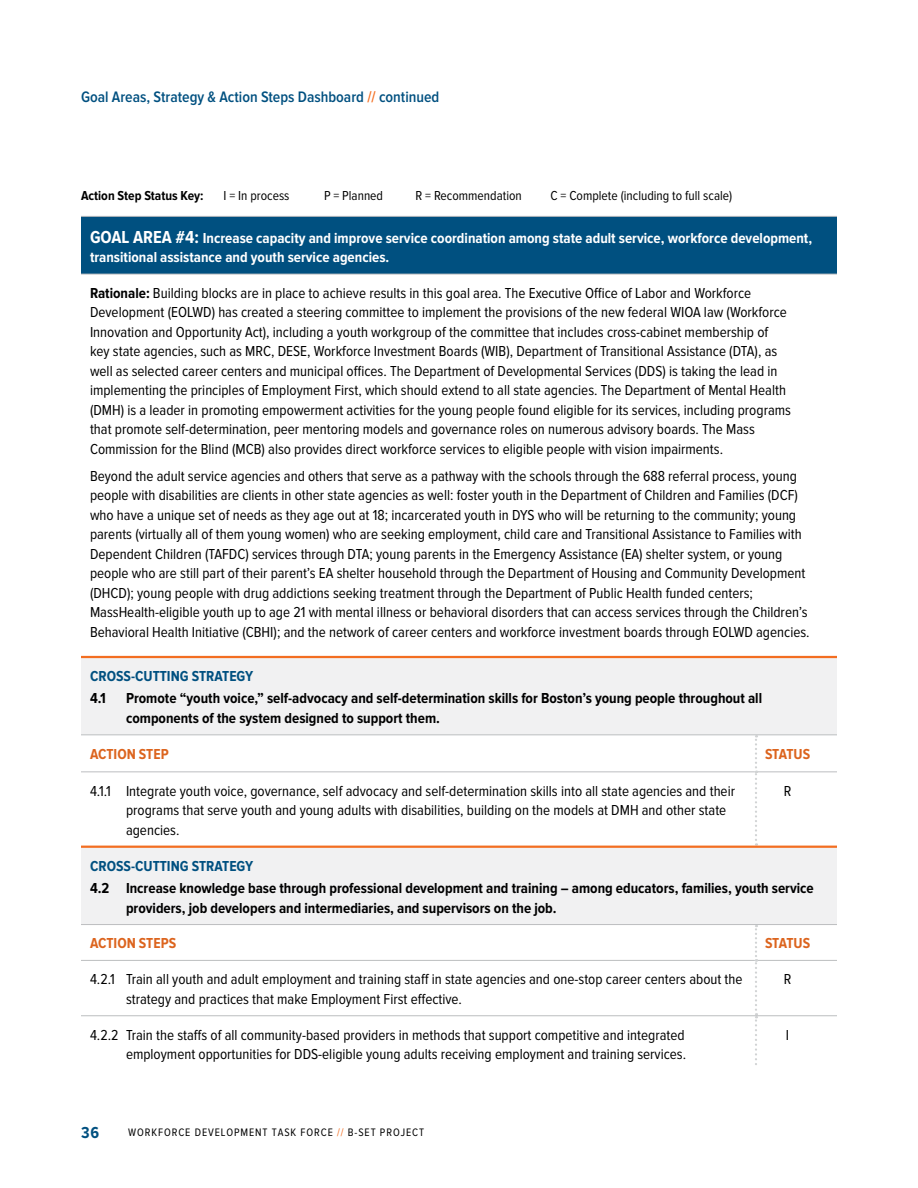
<style>
.page{position:relative;width:918px;height:1188px;background:#fff}
.page>*{position:absolute;margin:0;border:0;box-sizing:border-box;transform-origin:0 0}
.t1{font:700 16.5px "Proxima Nova Cond";color:#005080}
.t2{font:600 15.75px "Proxima Nova Cond";color:#005080}
.t3{font:15px/19.5px "Proxima Nova Cond";color:#000}
.t4{font:700 15px/19.5px "Proxima Nova Cond";color:#000}
.t5{font:700 15px/19.5px "Proxima Nova Cond";color:#fff}
.t6{font:700 15px "Proxima Nova Cond";color:#005080}
.t7{font:700 15px "Proxima Nova Cond";color:#dc641e}
.t8{font:13.5px "Proxima Nova Cond";color:#000}
.t9{font:700 13.5px "Proxima Nova Cond";color:#000}
.t10{font:11.25px "Proxima Nova Cond";letter-spacing:.08em;color:#000}
.s1{color:#f36e21}
.s2{font-size:18px}
.s3{font-weight:700}
</style>
<div class="page">
<div style="left:81px;top:216px;width:756px;height:58px;background:#005080"></div>
<svg style="left:81px;top:658px;width:756px;height:266px;fill:#f1f1f2"></svg>
<hr style="left:81px;top:771px;width:674px;height:1px;background:#bcbec0">
<hr style="left:757px;top:771px;width:80px;height:1px;background:#bcbec0">
<hr style="left:81px;top:960px;width:674px;height:1px;background:#bcbec0">
<hr style="left:757px;top:960px;width:80px;height:1px;background:#bcbec0">
<svg style="left:755px;top:735px;width:2px;height:111px"></svg>
<svg style="left:755px;top:925px;width:2px;height:140px"></svg>
<hr style="left:81px;top:734px;width:675px;height:1px;background:#bcbec0">
<hr style="left:756px;top:734px;width:81px;height:1px;background:#bcbec0">
<hr style="left:81px;top:924px;width:675px;height:1px;background:#bcbec0">
<hr style="left:756px;top:924px;width:81px;height:1px;background:#bcbec0">
<hr style="left:81px;top:1015px;width:675px;height:1px;background:#bcbec0">
<hr style="left:756px;top:1015px;width:81px;height:1px;background:#bcbec0">
<hr style="left:81px;top:216px;width:675px;height:1px;background:#bcbec0">
<hr style="left:756px;top:216px;width:81px;height:1px;background:#bcbec0">
<hr style="left:81px;top:274px;width:675px;height:1px;background:#bcbec0">
<hr style="left:756px;top:274px;width:81px;height:1px;background:#bcbec0">
<hr style="left:81px;top:656px;width:675px;height:2px;background:#f36e21">
<hr style="left:756px;top:656px;width:81px;height:2px;background:#f36e21">
<hr style="left:81px;top:846px;width:675px;height:2px;background:#f36e21">
<hr style="left:756px;top:846px;width:81px;height:2px;background:#f36e21">
<p class="t2" style="left:81px;top:88px;width:360px">Goal Areas, Strategy &amp; Action Steps Dashboard <span class="s1">//</span> continued</p>
<p class="t9" style="left:81px;top:188px;width:124px">Action Step Status Key:</p>
<p class="t8" style="left:224px;top:188px;width:68px">I = In process</p>
<p class="t8" style="left:324px;top:188px;width:61px">P = Planned</p>
<p class="t8" style="left:416px;top:188px;width:108px">R = Recommendation</p>
<p class="t8" style="left:551px;top:188px;width:183px">C = Complete (including to full scale)</p>
<p class="t5" style="left:90px;top:228px;width:724px"><span class="s2">GOAL AREA #4:</span> Increase capacity and improve service coordination among state adult service, workforce development, transitional assistance and youth service agencies.</p>
<p class="t3" style="left:90px;top:284px;width:703px"><span class="s3">Rationale:</span> Building blocks are in place to achieve results in this goal area. The Executive Office of Labor and Workforce Development (EOLWD) has created a steering committee to implement the provisions of the new federal WIOA law (Workforce Innovation and Opportunity Act), including a youth workgroup of the committee that includes cross-cabinet membership of key state agencies, such as MRC, DESE, Workforce Investment Boards (WIB), Department of Transitional Assistance (DTA), as well as selected career centers and municipal offices. The Department of Developmental Services (DDS) is taking the lead in implementing the principles of Employment First, which should extend to all state agencies. The Department of Mental Health (DMH) is a leader in promoting empowerment activities for the young people found eligible for its services, including programs that promote self-determination, peer mentoring models and governance roles on numerous advisory boards. The Mass Commission for the Blind (MCB) also provides direct workforce services to eligible people with vision impairments.</p>
<p class="t3" style="left:90px;top:467px;width:721px">Beyond the adult service agencies and others that serve as a pathway with the schools through the 688 referral process, young people with disabilities are clients in other state agencies as well: foster youth in the Department of Children and Families (DCF) who have a unique set of needs as they age out at 18; incarcerated youth in DYS who will be returning to the community; young parents (virtually all of them young women) who are seeking employment, child care and Transitional Assistance to Families with Dependent Children (TAFDC) services through DTA; young parents in the Emergency Assistance (EA) shelter system, or young people who are still part of their parent’s EA shelter household through the Department of Housing and Community Development (DHCD); young people with drug addictions seeking treatment through the Department of Public Health funded centers; MassHealth-eligible youth up to age 21 with mental illness or behavioral disorders that can access services through the Children’s Behavioral Health Initiative (CBHI); and the network of career centers and workforce investment boards through EOLWD agencies.</p>
<p class="t6" style="left:90px;top:668px;width:165px">CROSS-CUTTING STRATEGY</p>
<p class="t4" style="left:90px;top:689px;width:17px">4.1</p>
<p class="t4" style="left:126px;top:689px;width:638px">Promote “youth voice,” self-advocacy and self-determination skills for Boston’s young people throughout all components of the system designed to support them.</p>
<p class="t7" style="left:90px;top:745px;width:80px">ACTION STEP</p>
<p class="t7" style="left:765px;top:745px;width:47px">STATUS</p>
<p class="t3" style="left:126px;top:781px;width:611px;text-indent:-36px">4.1.1 Integrate youth voice, governance, self advocacy and self-determination skills into all state agencies and their programs that serve youth and young adults with disabilities, building on the models at DMH and other state agencies.</p>
<p class="t3" style="left:784px;top:781px;width:9px">R</p>
<p class="t6" style="left:90px;top:857px;width:165px">CROSS-CUTTING STRATEGY</p>
<p class="t4" style="left:126px;top:879px;width:689px;text-indent:-36px">4.2 Increase knowledge base through professional development and training – among educators, families, youth service providers, job developers and intermediaries, and supervisors on the job.</p>
<p class="t7" style="left:90px;top:935px;width:88px">ACTION STEPS</p>
<p class="t7" style="left:765px;top:935px;width:47px">STATUS</p>
<p class="t3" style="left:126px;top:970px;width:618px;text-indent:-36px">4.2.1 Train all youth and adult employment and training staff in state agencies and one-stop career centers about the strategy and practices that make Employment First effective.</p>
<p class="t3" style="left:784px;top:970px;width:9px">R</p>
<p class="t3" style="left:90px;top:1025px;width:598px;text-align:right">4.2.2 Train the staffs of all community-based providers in methods that support competitive and integrated employment opportunities for DDS-eligible young adults receiving employment and training services.</p>
<p class="t3" style="left:786px;top:1025px;width:5px">I</p>
<p class="t1" style="left:81px;top:1123px;width:20px">36</p>
<p class="t10" style="left:128px;top:1126px;width:297px">WORKFORCE DEVELOPMENT TASK FORCE <span class="s1">//</span> B-SET PROJECT</p>
</div>
